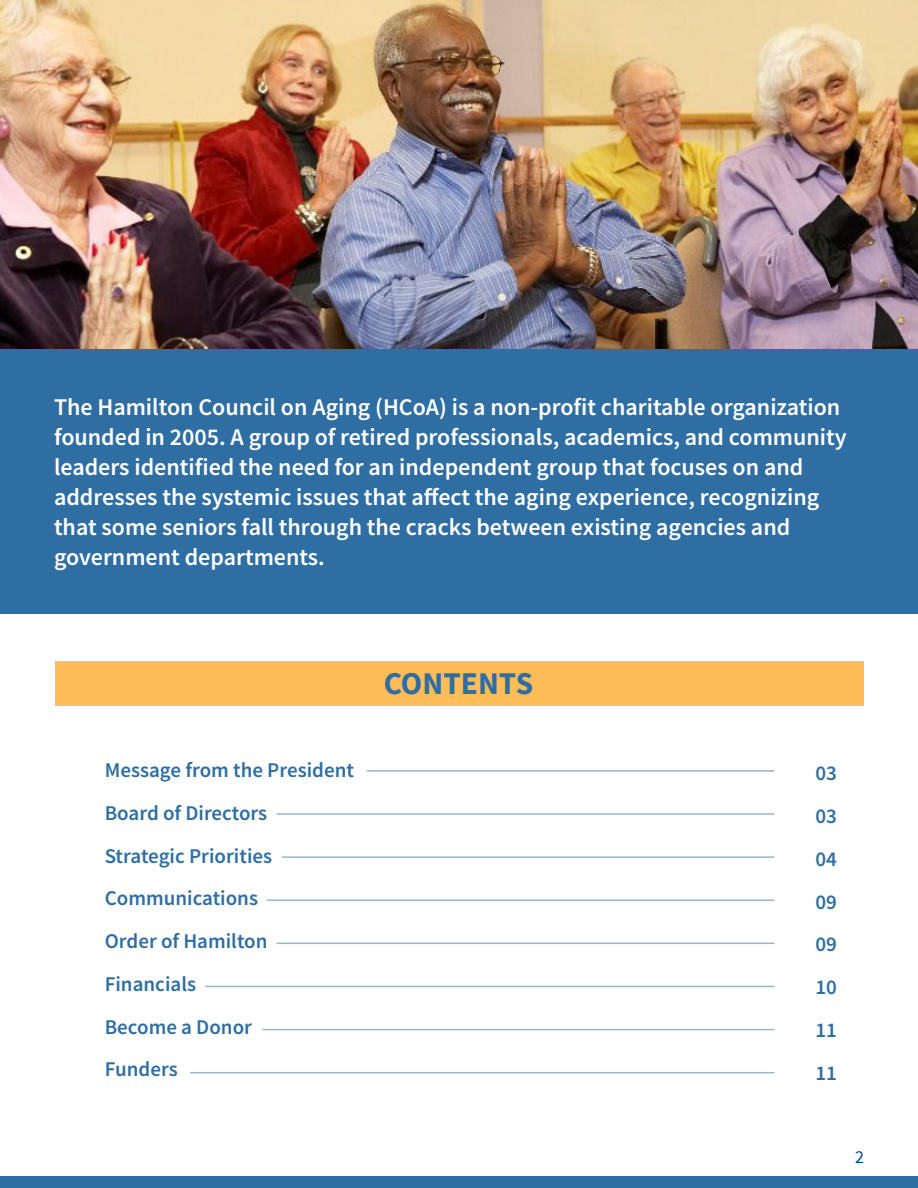
<style>
.page{position:relative;width:918px;height:1188px;background:#fff}
.page>*{position:absolute;margin:0;border:0;box-sizing:border-box;transform-origin:0 0}
.Body_Copy{font:700 31.5px "Source Sans Pro";color:#2f6ea3}
.Body_Copy-2{font:600 24px/30px "Source Sans Pro";color:#fff}
.Body_Copy-3{font:600 21px "Source Sans Pro";color:#2f6ea3}
.t1{font:18px "Source Sans Pro";color:#044192}
</style>
<div class="page">
<img style="left:0;top:0;width:918px;height:349px">
<div style="left:0;top:349px;width:918px;height:265px;background:#2f6ea3"></div>
<div style="left:55px;top:662px;width:808px;height:44px;background:#ffbd59"></div>
<hr style="left:367px;top:770px;width:407px;height:2px;background:#97b7d1">
<hr style="left:276px;top:813px;width:498px;height:2px;background:#97b7d1">
<hr style="left:282px;top:856px;width:492px;height:2px;background:#97b7d1">
<hr style="left:276px;top:943px;width:498px;height:1px;background:#97b7d1">
<hr style="left:205px;top:986px;width:569px;height:1px;background:#97b7d1">
<hr style="left:267px;top:899px;width:507px;height:2px;background:#97b7d1">
<hr style="left:262px;top:1029px;width:512px;height:1px;background:#97b7d1">
<hr style="left:190px;top:1072px;width:584px;height:1px;background:#97b7d1">
<div style="left:0;top:1176px;width:918px;height:12px;background:#2f6ea3"></div>
<p class="Body_Copy-2" style="left:54px;top:392px;width:794px">The Hamilton Council on Aging (HCoA) is a non-profit charitable organization founded in 2005. A group of retired professionals, academics, and community leaders identified the need for an independent group that focuses on and addresses the systemic issues that affect the aging experience, recognizing that some seniors fall through the cracks between existing agencies and government departments.</p>
<p class="Body_Copy-3" style="left:105px;top:756px;width:251px">Message from the President</p>
<p class="Body_Copy-3" style="left:105px;top:799px;width:164px">Board of Directors</p>
<p class="Body_Copy-3" style="left:105px;top:842px;width:169px">Strategic Priorities</p>
<p class="Body_Copy-3" style="left:105px;top:885px;width:155px">Communications</p>
<p class="Body_Copy-3" style="left:105px;top:927px;width:164px">Order of Hamilton</p>
<p class="Body_Copy-3" style="left:105px;top:970px;width:93px">Financials</p>
<p class="Body_Copy-3" style="left:105px;top:1013px;width:149px">Become a Donor</p>
<p class="Body_Copy-3" style="left:105px;top:1056px;width:75px">Funders</p>
<p class="Body_Copy" style="left:384px;top:662px;width:151px">CONTENTS</p>
<p class="Body_Copy-3" style="left:815px;top:760px;width:23px">03</p>
<p class="Body_Copy-3" style="left:815px;top:802px;width:23px">03</p>
<p class="Body_Copy-3" style="left:815px;top:845px;width:23px">04</p>
<p class="Body_Copy-3" style="left:815px;top:888px;width:23px">09</p>
<p class="Body_Copy-3" style="left:815px;top:931px;width:23px">09</p>
<p class="Body_Copy-3" style="left:815px;top:973px;width:23px">10</p>
<p class="Body_Copy-3" style="left:815px;top:1016px;width:23px">11</p>
<p class="Body_Copy-3" style="left:815px;top:1059px;width:23px">11</p>
<p class="t1" style="left:855px;top:1145px;width:10px">2</p>
</div>
